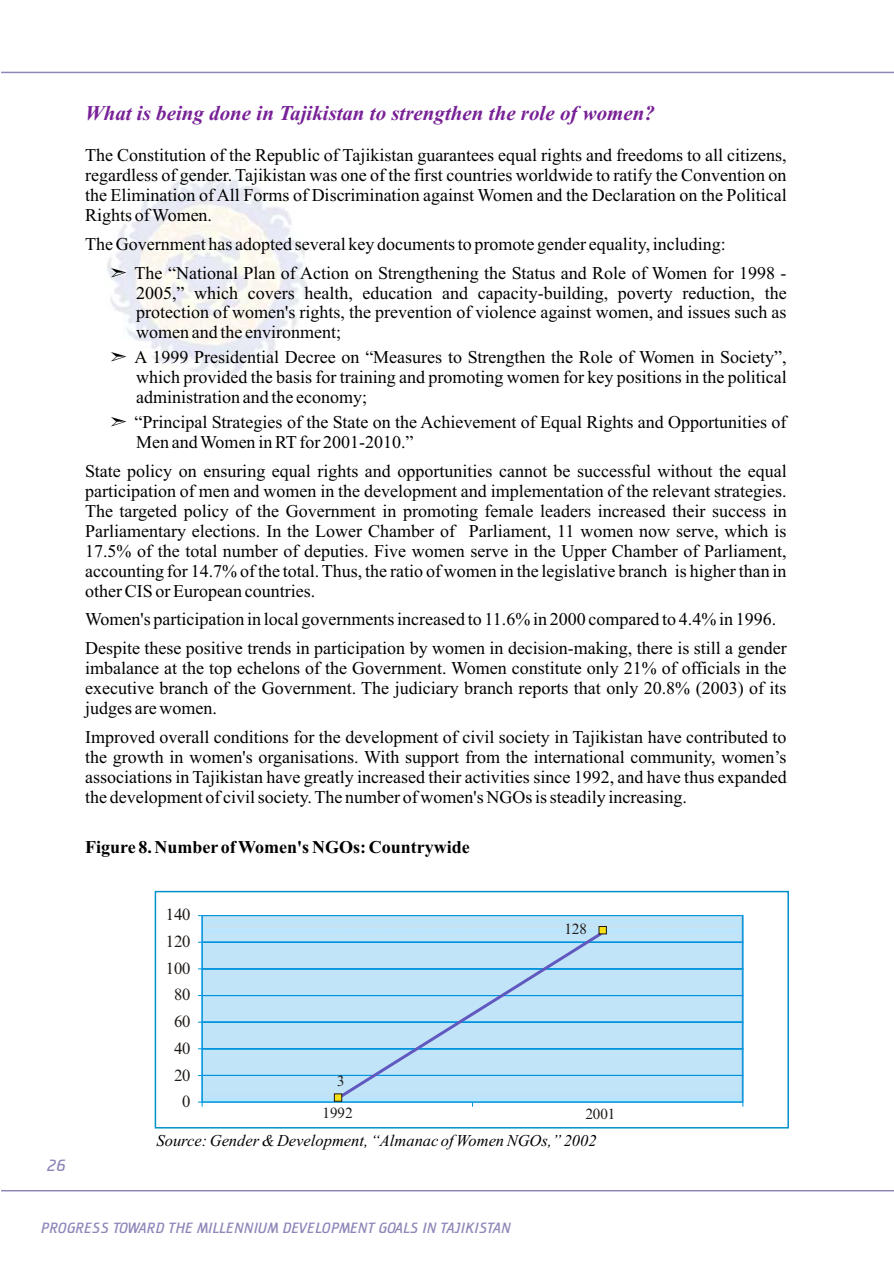
<style>
.page{position:relative;width:894px;height:1263px;background:#fff}
.page>*{position:absolute;margin:0;border:0;box-sizing:border-box;transform-origin:0 0}
.t1{font:italic 700 21px "Times New Roman";color:#782196}
.t2{font:18px/20px "Times New Roman";color:#000;text-align:justify}
.t3{font:700 18px "Times New Roman";color:#000}
.t4{font:italic 16.5px "Times New Roman";color:#000}
.t5{font:16.5px/26.7px "Times New Roman Tj";color:#1f1a17;text-align:right}
.t6{font:italic 300 16.5px "Cricket";color:#8f85b8}
.t7{font:italic 300 15px "Cricket";color:#8f85b8}
.t8{font:15px "Times New Roman Tj";color:#1f1a17}
</style>
<div class="page">
<img style="left:107px;top:178px;width:201px;height:197px">
<hr style="left:1px;top:1190px;width:893px;height:1px;background:#8f85b8">
<hr style="left:1px;top:72px;width:893px;height:1px;background:#8f85b8">
<div style="left:201px;top:916px;width:540px;height:186px;background:#c1e4f8"></div>
<div style="left:155px;top:891px;width:634px;height:238px;border:2px solid #0091c9"></div>
<div style="left:202px;top:915px;width:541px;height:27px;border:1px solid #0094de"></div>
<div style="left:202px;top:942px;width:541px;height:27px;border:1px solid #0094de"></div>
<div style="left:202px;top:969px;width:541px;height:27px;border:1px solid #0094de"></div>
<div style="left:202px;top:995px;width:541px;height:27px;border:1px solid #0094de"></div>
<div style="left:202px;top:1022px;width:541px;height:27px;border:1px solid #0094de"></div>
<div style="left:202px;top:1049px;width:541px;height:27px;border:1px solid #0094de"></div>
<div style="left:202px;top:1075px;width:541px;height:27px;border:1px solid #0094de"></div>
<svg style="left:198px;top:1102px;width:5px;height:5px"></svg>
<svg style="left:336px;top:929px;width:270px;height:172px"></svg>
<div style="left:599px;top:926px;width:8px;height:8px;background:#f7e017;border:1px solid #1f1a17"></div>
<div style="left:334px;top:1094px;width:8px;height:7px;background:#f7e017;border:1px solid #1f1a17"></div>
<svg style="left:111px;top:268px;width:16px;height:9px"></svg>
<svg style="left:111px;top:352px;width:16px;height:10px"></svg>
<p class="t1" style="left:85px;top:106px;width:572px">What is being done in Tajikistan to strengthen the role of women?</p>
<p class="t2" style="left:85px;top:147px;width:703px">The Constitution of the Republic of Tajikistan guarantees equal rights and freedoms to all citizens, regardless of gender. Tajikistan was one of the first countries worldwide to ratify the Convention on the Elimination of All Forms of Discrimination against Women and the Declaration on the Political Rights of Women.</p>
<p class="t2" style="left:135px;top:231px;width:653px;line-height:29px;text-indent:-50px">The Government has adopted several key documents to promote gender equality, including:<br>The “National Plan of Action on Strengthening the Status and Role of Women for 1998 -</p>
<p class="t2" style="left:136px;top:284px;width:652px">2005,” which covers health, education and capacity-building, poverty reduction, the protection of women's rights, the prevention of violence against women, and issues such as women and the environment;</p>
<p class="t2" style="left:135px;top:349px;width:654px">A 1999 Presidential Decree on “Measures to Strengthen the Role of Women in Society”, which provided the basis for training and promoting women for key positions in the political administration and the economy;</p>
<p class="t2" style="left:135px;top:414px;width:654px">“Principal Strategies of the State on the Achievement of Equal Rights and Opportunities of<br>Men and Women in RT for 2001-2010.”</p>
<p class="t2" style="left:85px;top:463px;width:703px">State policy on ensuring equal rights and opportunities cannot be successful without the equal participation of men and women in the development and implementation of the relevant strategies.<br>The targeted policy of the Government in promoting female leaders increased their success in Parliamentary elections. In the Lower Chamber of Parliament, 11 women now serve, which is 17.5% of the total number of deputies. Five women serve in the Upper Chamber of Parliament, accounting for 14.7% of the total. Thus, the ratio of women in the legislative branch is higher than in other CIS or European countries.</p>
<p class="t2" style="left:85px;top:607px;width:703px;line-height:29px">Women's participation in local governments increased to 11.6% in 2000 compared to 4.4% in 1996.<br>Despite these positive trends in participation by women in decision-making, there is still a gender</p>
<p class="t2" style="left:85px;top:660px;width:703px">imbalance at the top echelons of the Government. Women constitute only 21% of officials in the executive branch of the Government. The judiciary branch reports that only 20.8% (2003) of its judges are women.</p>
<p class="t2" style="left:85px;top:729px;width:703px">Improved overall conditions for the development of civil society in Tajikistan have contributed to the growth in women's organisations. With support from the international community, women’s associations in Tajikistan have greatly increased their activities since 1992, and have thus expanded the development of civil society. The number of women's NGOs is steadily increasing.</p>
<p class="t3" style="left:85px;top:841px;width:386px">Figure 8. Number of Women's NGOs: Countrywide</p>
<p class="t5" style="left:166px;top:903px;width:26px">140<br>120<br>100<br>80<br>60<br>40<br>20<br>0</p>
<p class="t8" style="left:337px;top:1075px;width:9px">3</p>
<p class="t8" style="left:564px;top:924px;width:24px">128</p>
<p class="t8" style="left:323px;top:1107px;width:31px">1992</p>
<p class="t8" style="left:585px;top:1109px;width:31px">2001</p>
<p class="t6" style="left:47px;top:1157px;width:21px">26</p>
<p class="t4" style="left:157px;top:1134px;width:442px">Source: Gender &amp; Development, “Almanac of Women NGOs,” 2002</p>
<p class="t7" style="left:41px;top:1220px;width:472px">PROGRESS TOWARD THE MILLENNIUM DEVELOPMENT GOALS IN TAJIKISTAN</p>
</div>
